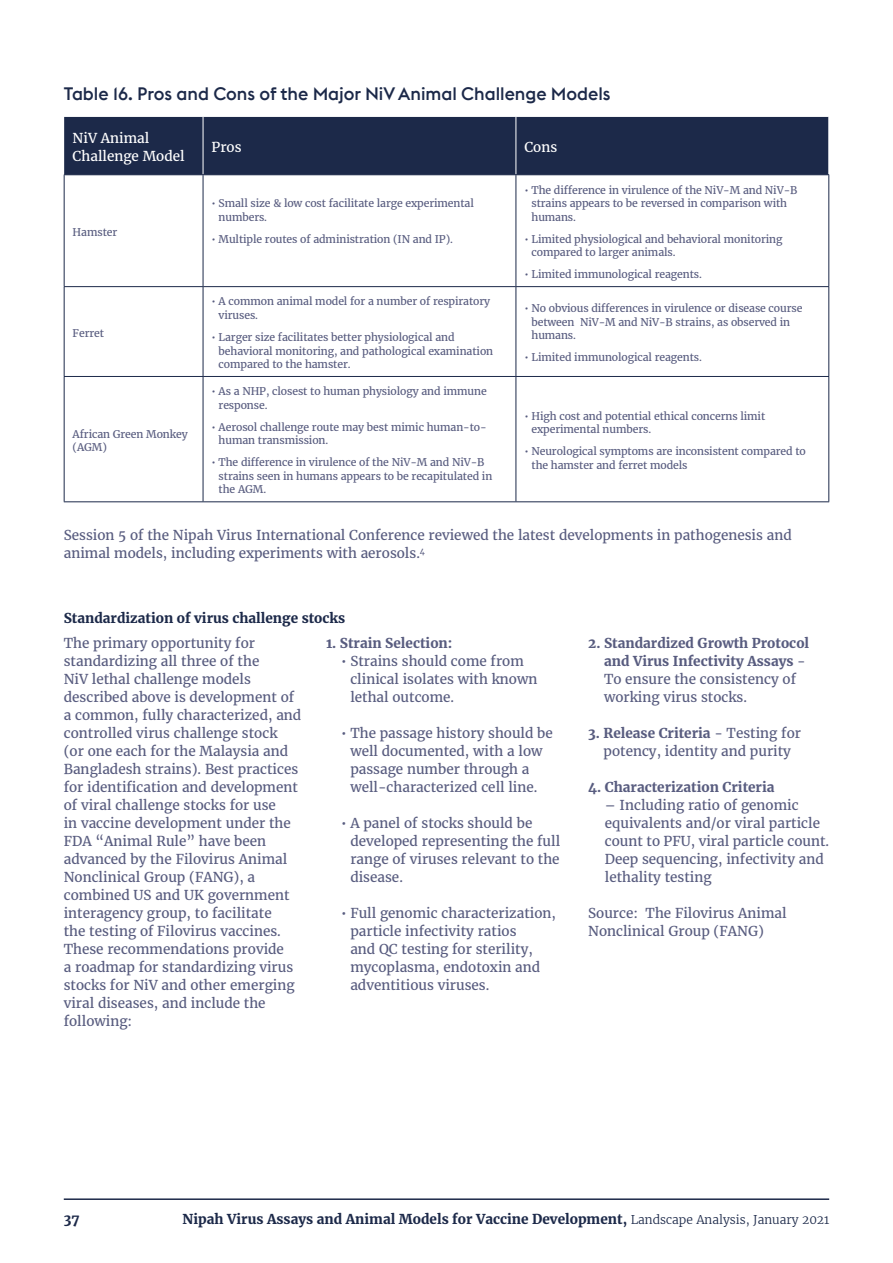
<style>
.page{position:relative;width:893px;height:1263px;background:#fff}
.page>*{position:absolute;margin:0;border:0;box-sizing:border-box;transform-origin:0 0}
.t1{font:500 18px "Euclid CEPI";color:#1c2949}
.t2{font:13.5px/18px "Merriweather";color:#585c7f}
.t3{font:700 13.5px/18px "Merriweather";color:#585c7f}
.t4{font:700 13.5px "Merriweather";color:#1c2949}
.t5{font:13.5px/18px "Merriweather";color:#fff}
.t6{font:10.5px/13.5px "Merriweather";letter-spacing:-.01em;color:#585c7f}
.s1{font-weight:400}
.s2{font-weight:700}
.s3{font-weight:300;font-size:12px}
</style>
<div class="page">
<hr style="left:64px;top:1198px;width:765px;height:2px;background:#1c2949">
<div style="left:64px;top:117px;width:764px;height:57px;background:#1c2949"></div>
<hr style="left:203px;top:117px;width:1px;height:57px;background:#fff">
<hr style="left:516px;top:117px;width:1px;height:57px;background:#fff">
<hr style="left:64px;top:174px;width:139px;height:1px;background:#1c2949">
<hr style="left:64px;top:175px;width:1px;height:111px;background:#1c2949">
<hr style="left:203px;top:174px;width:313px;height:1px;background:#1c2949">
<hr style="left:203px;top:175px;width:1px;height:111px;background:#1c2949">
<hr style="left:516px;top:174px;width:313px;height:1px;background:#1c2949">
<hr style="left:516px;top:175px;width:1px;height:111px;background:#1c2949">
<hr style="left:828px;top:175px;width:1px;height:111px;background:#1c2949">
<hr style="left:64px;top:286px;width:139px;height:1px;background:#1c2949">
<hr style="left:64px;top:287px;width:1px;height:89px;background:#1c2949">
<hr style="left:203px;top:286px;width:313px;height:1px;background:#1c2949">
<hr style="left:203px;top:287px;width:1px;height:89px;background:#1c2949">
<hr style="left:516px;top:286px;width:313px;height:1px;background:#1c2949">
<hr style="left:516px;top:287px;width:1px;height:89px;background:#1c2949">
<hr style="left:828px;top:287px;width:1px;height:89px;background:#1c2949">
<hr style="left:64px;top:376px;width:139px;height:1px;background:#1c2949">
<hr style="left:64px;top:377px;width:1px;height:124px;background:#1c2949">
<hr style="left:203px;top:376px;width:313px;height:1px;background:#1c2949">
<hr style="left:203px;top:377px;width:1px;height:124px;background:#1c2949">
<hr style="left:516px;top:376px;width:313px;height:1px;background:#1c2949">
<hr style="left:516px;top:377px;width:1px;height:124px;background:#1c2949">
<hr style="left:828px;top:377px;width:1px;height:124px;background:#1c2949">
<hr style="left:64px;top:501px;width:139px;height:1px;background:#1c2949">
<hr style="left:203px;top:501px;width:313px;height:1px;background:#1c2949">
<hr style="left:516px;top:501px;width:313px;height:1px;background:#1c2949">
<h1 class="t1" style="left:64px;top:82px;width:548px">Table 16. Pros and Cons of the Major NiV Animal Challenge Models</h1>
<p class="t5" style="left:73px;top:128px;width:114px">NiV Animal<br>Challenge Model</p>
<p class="t5" style="left:212px;top:137px;width:31px">Pros</p>
<p class="t5" style="left:524px;top:137px;width:34px">Cons</p>
<p class="t6" style="left:73px;top:224px;width:46px">Hamster</p>
<p class="t6" style="left:73px;top:325px;width:33px">Ferret</p>
<p class="t6" style="left:73px;top:426px;width:117px">African Green Monkey (AGM)</p>
<p class="t6" style="left:219px;top:195px;width:257px;text-indent:-7px">• Small size &amp; low cost facilitate large experimental numbers.</p>
<p class="t6" style="left:212px;top:231px;width:243px">• Multiple routes of administration (IN and IP).</p>
<p class="t6" style="left:219px;top:294px;width:273px;text-indent:-7px">• A common animal model for a number of respiratory viruses.</p>
<p class="t6" style="left:219px;top:329px;width:276px;text-indent:-7px">• Larger size facilitates better physiological and behavioral monitoring, and pathological examination compared to the hamster.</p>
<p class="t6" style="left:219px;top:384px;width:270px;text-indent:-7px">• As a NHP, closest to human physiology and immune response.</p>
<p class="t6" style="left:219px;top:419px;width:270px;text-indent:-7px">• Aerosol challenge route may best mimic human-to&shy;human transmission.</p>
<p class="t6" style="left:219px;top:455px;width:275px;text-indent:-7px">• The difference in virulence of the NiV-M and NiV-B strains seen in humans appears to be recapitulated in the AGM.</p>
<p class="t6" style="left:531px;top:182px;width:267px;text-indent:-7px">• The difference in virulence of the NiV-M and NiV-B strains appears to be reversed in comparison with humans.</p>
<p class="t6" style="left:531px;top:231px;width:253px;text-indent:-7px">• Limited physiological and behavioral monitoring compared to larger animals.</p>
<p class="t6" style="left:524px;top:266px;width:179px">• Limited immunological reagents.</p>
<p class="t6" style="left:531px;top:301px;width:272px;text-indent:-7px">• No obvious differences in virulence or disease course between NiV-M and NiV-B strains, as observed in humans.</p>
<p class="t6" style="left:524px;top:350px;width:179px">• Limited immunological reagents.</p>
<p class="t6" style="left:531px;top:408px;width:235px;text-indent:-7px">• High cost and potential ethical concerns limit experimental numbers.</p>
<p class="t6" style="left:531px;top:444px;width:276px;text-indent:-7px">• Neurological symptoms are inconsistent compared to the hamster and ferret models</p>
<p class="t2" style="left:64px;top:525px;width:729px">Session 5 of the Nipah Virus International Conference reviewed the latest developments in pathogenesis and animal models, including experiments with aerosols.<sup>4</sup></p>
<p class="t4" style="left:64px;top:607px;width:283px">Standardization of virus challenge stocks</p>
<p class="t2" style="left:64px;top:633px;width:239px">The primary opportunity for standardizing all three of the<br>NiV lethal challenge models described above is development of a common, fully characterized, and controlled virus challenge stock<br>(or one each for the Malaysia and<br>Bangladesh strains). Best practices for identification and development of viral challenge stocks for use<br>in vaccine development under the<br>FDA “Animal Rule” have been advanced by the Filovirus Animal<br>Nonclinical Group (FANG), a combined US and UK government interagency group, to facilitate<br>the testing of Filovirus vaccines.<br>These recommendations provide<br>a roadmap for standardizing virus stocks for NiV and other emerging viral diseases, and include the following:</p>
<p class="t3" style="left:326px;top:632px;width:128px">1. Strain Selection:</p>
<p class="t2" style="left:350px;top:651px;width:189px;text-indent:-9px">• Strains should come from clinical isolates with known lethal outcome.</p>
<p class="t2" style="left:350px;top:723px;width:204px;text-indent:-9px">• The passage history should be well documented, with a low passage number through a well-characterized cell line.</p>
<p class="t2" style="left:350px;top:813px;width:211px;text-indent:-9px">• A panel of stocks should be developed representing the full range of viruses relevant to the disease.</p>
<p class="t2" style="left:350px;top:903px;width:207px;text-indent:-9px">• Full genomic characterization, particle infectivity ratios<br>and QC testing for sterility, mycoplasma, endotoxin and adventitious viruses.</p>
<p class="t3" style="left:604px;top:632px;width:207px;text-indent:-16px">2. Standardized Growth Protocol and Virus Infectivity Assays <span class="s1">-<br>To ensure the consistency of working virus stocks.</span></p>
<p class="t2" style="left:588px;top:723px;width:214px;text-align:center"><span class="s2">3. Release Criteria</span> - Testing for potency, identity and purity</p>
<p class="t3" style="left:588px;top:776px;width:188px">4. Characterization Criteria</p>
<p class="t2" style="left:605px;top:795px;width:226px">– Including ratio of genomic equivalents and/or viral particle count to PFU, viral particle count.<br>Deep sequencing, infectivity and lethality testing</p>
<p class="t2" style="left:588px;top:903px;width:200px">Source: The Filovirus Animal<br>Nonclinical Group (FANG)</p>
<p class="t4" style="left:64px;top:1207px;width:17px">37</p>
<p class="t4" style="left:183px;top:1207px;width:648px">Nipah Virus Assays and Animal Models for Vaccine Development, <span class="s3">Landscape Analysis, January 2021</span></p>
</div>
